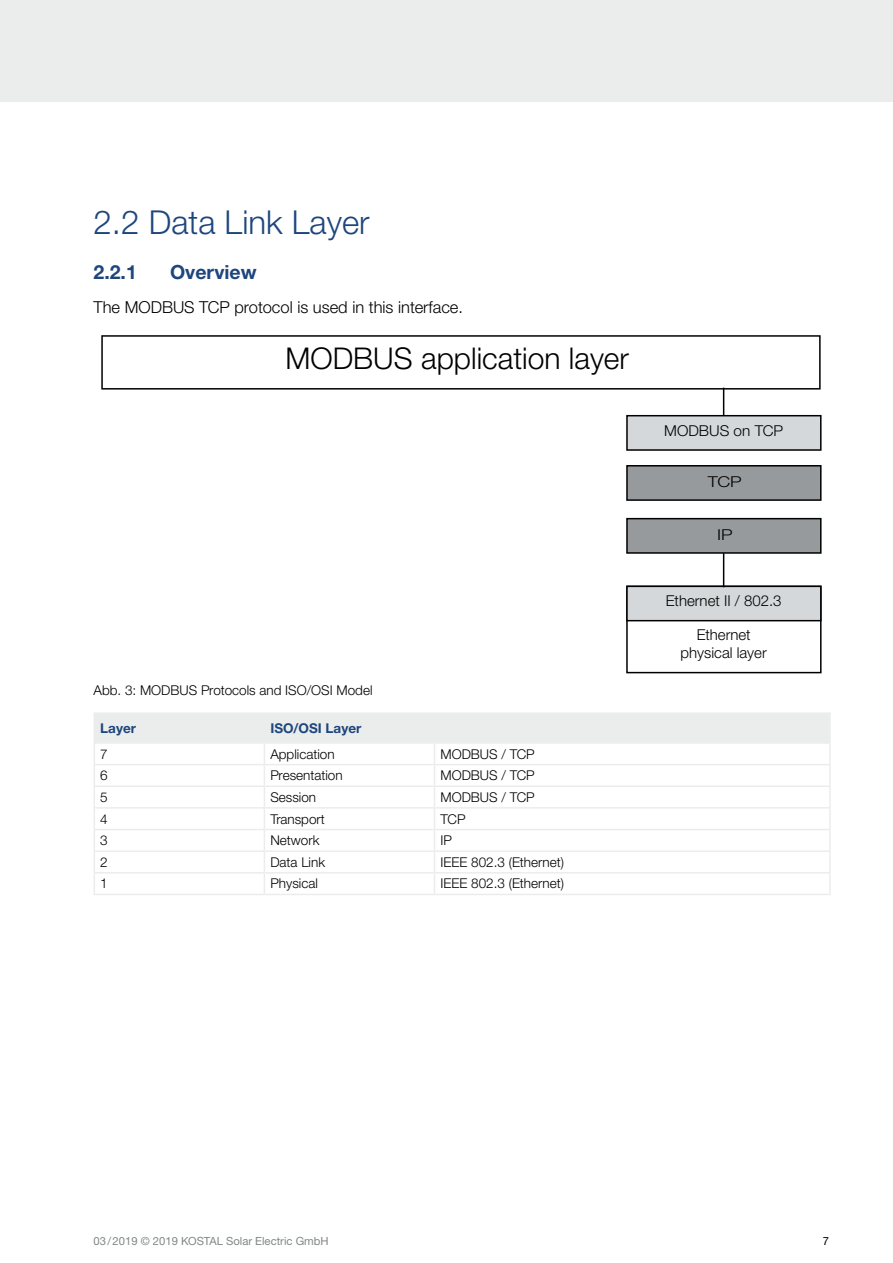
<style>
.page{position:relative;width:893px;height:1263px;background:#fff}
.page>*{position:absolute;margin:0;border:0;box-sizing:border-box;transform-origin:0 0}
.t1{font:300 33px "Helvetica Neue LTW1 G";color:#1e467d}
.t2{font:300 30px "Helvetica Neue LTW1 G";color:#000}
.t3{font:700 19.5px "Helvetica Neue LTW1 G";color:#1e467d}
.Copy{font:300 16.5px "Helvetica Neue LTW1 G";color:#000}
.t4{font:300 15px/18px "Helvetica Neue LTW1 G";color:#000;text-align:center}
.t5{font:300 15px "Helvetica Neue LTW1 G";color:#000;scale:1.22 1}
.Copy_Tabelle{font:300 13.5px "Helvetica Neue LTW1 G";color:#000}
.Headline_Tabelle{font:700 13.5px "Helvetica Neue LTW1 G";color:#1e467d}
.t6{font:11.25px "Helvetica Neue LTW1 G";color:#828787}
.t7{font:11.25px "Helvetica Neue LTW1 G";color:#000}
</style>
<div class="page">
<div style="left:0;top:0;width:893px;height:102px;background:#ebeded"></div>
<div style="left:101px;top:335px;width:720px;height:55px;border:2px solid #000"></div>
<div style="left:626px;top:586px;width:195px;height:87px;border:2px solid #000"></div>
<div style="left:627px;top:586px;width:194px;height:35px;background:#d5d8da"></div>
<div style="left:626px;top:586px;width:195px;height:35px;border:2px solid #000"></div>
<div style="left:627px;top:519px;width:194px;height:34px;background:#979a9c"></div>
<div style="left:626px;top:518px;width:195px;height:36px;border:2px solid #000"></div>
<div style="left:627px;top:466px;width:194px;height:34px;background:#979a9c"></div>
<div style="left:626px;top:465px;width:195px;height:36px;border:2px solid #000"></div>
<div style="left:627px;top:416px;width:194px;height:34px;background:#d5d8da"></div>
<div style="left:626px;top:415px;width:195px;height:36px;border:2px solid #000"></div>
<hr style="left:723px;top:553px;width:1px;height:34px;background:#000">
<svg style="left:723px;top:388px;width:1px;height:27px"></svg>
<hr style="left:94px;top:712px;width:170px;height:2px;background:#ebeded">
<hr style="left:264px;top:712px;width:170px;height:2px;background:#ebeded">
<hr style="left:434px;top:712px;width:397px;height:2px;background:#ebeded">
<hr style="left:829px;top:714px;width:2px;height:28px;background:#ebeded">
<hr style="left:434px;top:742px;width:397px;height:2px;background:#ebeded">
<hr style="left:829px;top:744px;width:2px;height:20px;background:#ebeded">
<hr style="left:434px;top:764px;width:397px;height:1px;background:#ebeded">
<hr style="left:829px;top:765px;width:2px;height:20px;background:#ebeded">
<hr style="left:434px;top:785px;width:397px;height:2px;background:#ebeded">
<hr style="left:829px;top:787px;width:2px;height:20px;background:#ebeded">
<hr style="left:434px;top:807px;width:397px;height:2px;background:#ebeded">
<hr style="left:829px;top:809px;width:2px;height:20px;background:#ebeded">
<hr style="left:434px;top:829px;width:397px;height:1px;background:#ebeded">
<hr style="left:829px;top:830px;width:2px;height:20px;background:#ebeded">
<hr style="left:434px;top:850px;width:397px;height:2px;background:#ebeded">
<hr style="left:829px;top:852px;width:2px;height:20px;background:#ebeded">
<hr style="left:434px;top:872px;width:397px;height:1px;background:#ebeded">
<svg style="left:94px;top:714px;width:735px;height:180px"></svg>
<hr style="left:829px;top:873px;width:2px;height:21px;background:#ebeded">
<hr style="left:94px;top:894px;width:170px;height:1px;background:#ebeded">
<hr style="left:264px;top:894px;width:170px;height:1px;background:#ebeded">
<hr style="left:434px;top:894px;width:397px;height:1px;background:#ebeded">
<p class="t1" style="left:94px;top:202px;width:277px">2.2 Data Link Layer</p>
<p class="t3" style="left:94px;top:260px;width:45px">2.2.1</p>
<p class="t3" style="left:170px;top:260px;width:88px">Overview</p>
<p class="Copy" style="left:94px;top:297px;width:371px">The MODBUS TCP protocol is used in this interface.</p>
<p class="t2" style="left:286px;top:339px;width:345px">MODBUS application layer</p>
<p class="Copy_Tabelle" style="left:94px;top:682px;width:280px">Abb. 3: MODBUS Protocols and ISO/OSI Model</p>
<p class="Headline_Tabelle" style="left:100px;top:720px;width:37px">Layer</p>
<p class="Headline_Tabelle" style="left:270px;top:720px;width:93px">ISO/OSI Layer</p>
<p class="Copy_Tabelle" style="left:100px;top:745px;width:9px">7</p>
<p class="Copy_Tabelle" style="left:270px;top:745px;width:66px">Application</p>
<p class="Copy_Tabelle" style="left:440px;top:745px;width:96px">MODBUS / TCP</p>
<p class="Copy_Tabelle" style="left:100px;top:767px;width:9px">6</p>
<p class="Copy_Tabelle" style="left:270px;top:767px;width:74px">Presentation</p>
<p class="Copy_Tabelle" style="left:440px;top:767px;width:96px">MODBUS / TCP</p>
<p class="Copy_Tabelle" style="left:100px;top:789px;width:9px">5</p>
<p class="Copy_Tabelle" style="left:270px;top:789px;width:47px">Session</p>
<p class="Copy_Tabelle" style="left:440px;top:789px;width:96px">MODBUS / TCP</p>
<p class="Copy_Tabelle" style="left:100px;top:810px;width:9px">4</p>
<p class="Copy_Tabelle" style="left:270px;top:810px;width:56px">Transport</p>
<p class="Copy_Tabelle" style="left:440px;top:810px;width:27px">TCP</p>
<p class="Copy_Tabelle" style="left:100px;top:832px;width:9px">3</p>
<p class="Copy_Tabelle" style="left:270px;top:832px;width:51px">Network</p>
<p class="Copy_Tabelle" style="left:440px;top:832px;width:13px">IP</p>
<p class="Copy_Tabelle" style="left:100px;top:854px;width:9px">2</p>
<p class="Copy_Tabelle" style="left:270px;top:854px;width:56px">Data Link</p>
<p class="Copy_Tabelle" style="left:440px;top:854px;width:125px">IEEE 802.3 (Ethernet)</p>
<p class="Copy_Tabelle" style="left:100px;top:875px;width:9px">1</p>
<p class="Copy_Tabelle" style="left:270px;top:875px;width:49px">Physical</p>
<p class="Copy_Tabelle" style="left:440px;top:875px;width:125px">IEEE 802.3 (Ethernet)</p>
<p class="t4" style="left:664px;top:421px;width:120px">MODBUS on TCP</p>
<p class="t5" style="left:708px;top:472px;width:29px">TCP</p>
<p class="t5" style="left:717px;top:526px;width:14px">IP</p>
<p class="t4" style="left:666px;top:592px;width:117px">Ethernet II / 802.3</p>
<p class="t4" style="left:681px;top:625px;width:88px">Ethernet physical layer</p>
<p class="t6" style="left:94px;top:1234px;width:237px">03/2019 © 2019 KOSTAL Solar Electric GmbH</p>
<p class="t7" style="left:823px;top:1234px;width:8px">7</p>
</div>
